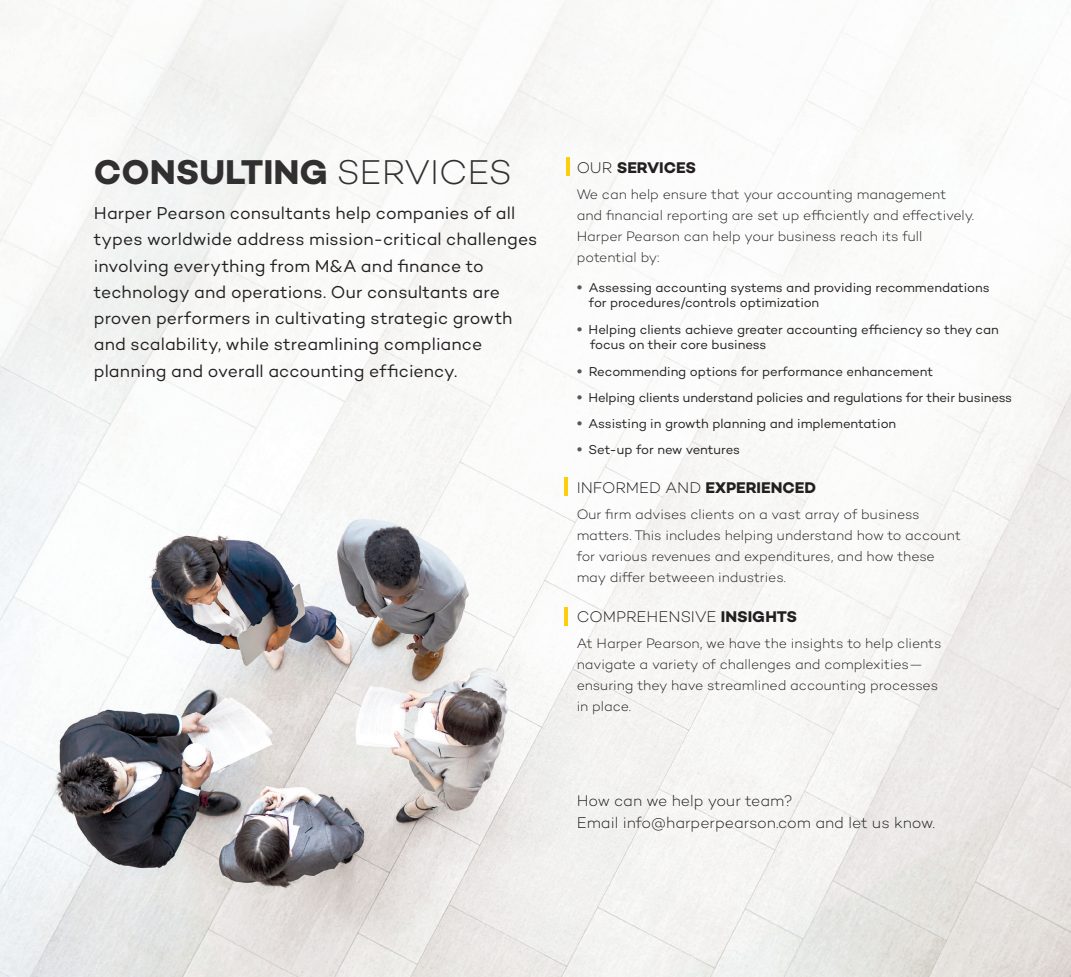
<style>
.page{position:relative;width:1071px;height:977px;background:#fff}
.page>*{position:absolute;margin:0;border:0;box-sizing:border-box;transform-origin:0 0}
.t1{font:700 35px "Campton";color:#312f30}
.Body{font:17.5px/26.2px "Campton";letter-spacing:.005em;color:#231f20}
.Blurbs{font:300 15.75px "Campton";color:#231f20}
.Sub_Title{font:700 15.75px "Campton";letter-spacing:-.005em;color:#231f20}
.Blurbs-2{font:300 14px/21px "Campton";color:#231f20}
.Paragraph_Style_1{font:300 14px/21px "Campton";color:#231f20}
.Paragraph_Style_1-2{font:13.12px "Campton";letter-spacing:-.005em;color:#231f20}
.s1{font-weight:300}
.s2{font-weight:700;font-size:14px;color:#57585a}
.s3{font-weight:700}
</style>
<div class="page">
<img style="left:0;top:0;width:1071px;height:976px">
<hr style="left:565px;top:477px;width:3px;height:19px;background:#fccf0e">
<hr style="left:565px;top:607px;width:3px;height:19px;background:#fccf0e">
<hr style="left:566px;top:157px;width:4px;height:18px;background:#fccf0e">
<p class="t1" style="left:94px;top:150px;width:420px">CONSULTING <span class="s1">SERVICES</span></p>
<p class="Body" style="left:94px;top:199px;width:445px">Harper Pearson consultants help companies of all types worldwide address mission-critical challenges involving everything from M&amp;A and finance to technology and operations. Our consultants are proven performers in cultivating strategic growth and scalability, while streamlining compliance planning and overall accounting efficiency.</p>
<p class="Sub_Title" style="left:577px;top:157px;width:121px"><span class="s1">OUR</span> SERVICES</p>
<p class="Paragraph_Style_1" style="left:577px;top:183px;width:399px">We can help ensure that your accounting management and financial reporting are set up efficiently and effectively.<br>Harper Pearson can help your business reach its full potential by:</p>
<p class="Paragraph_Style_1-2" style="left:577px;top:279px;width:414px"><span class="s2">•</span> Assessing accounting systems and providing recommendations</p>
<p class="Paragraph_Style_1-2" style="left:589px;top:294px;width:232px">for procedures/controls optimization</p>
<p class="Paragraph_Style_1-2" style="left:577px;top:321px;width:423px"><span class="s2">•</span> Helping clients achieve greater accounting efficiency so they can</p>
<p class="Paragraph_Style_1-2" style="left:590px;top:336px;width:178px">focus on their core business</p>
<p class="Paragraph_Style_1-2" style="left:577px;top:363px;width:358px"><span class="s2">•</span> Recommending options for performance enhancement</p>
<p class="Paragraph_Style_1-2" style="left:577px;top:389px;width:437px"><span class="s2">•</span> Helping clients understand policies and regulations for their business</p>
<p class="Paragraph_Style_1-2" style="left:577px;top:415px;width:321px"><span class="s2">•</span> Assisting in growth planning and implementation</p>
<p class="Paragraph_Style_1-2" style="left:577px;top:441px;width:165px"><span class="s2">•</span> Set-up for new ventures</p>
<p class="Blurbs" style="left:577px;top:477px;width:241px">INFORMED AND <span class="s3">EXPERIENCED</span></p>
<p class="Blurbs-2" style="left:577px;top:503px;width:386px">Our firm advises clients on a vast array of business matters. This includes helping understand how to account for various revenues and expenditures, and how these may differ betweeen industries.</p>
<p class="Blurbs" style="left:577px;top:607px;width:222px">COMPREHENSIVE <span class="s3">INSIGHTS</span></p>
<p class="Blurbs-2" style="left:577px;top:633px;width:366px">At Harper Pearson, we have the insights to help clients navigate a variety of challenges and complexities— ensuring they have streamlined accounting processes</p>
<p class="Blurbs-2" style="left:577px;top:696px;width:56px">in place.</p>
<p class="Blurbs" style="left:577px;top:790px;width:218px">How can we help your team?</p>
<p class="Blurbs" style="left:577px;top:813px;width:360px">Email info@harperpearson.com and let us know.</p>
</div>
